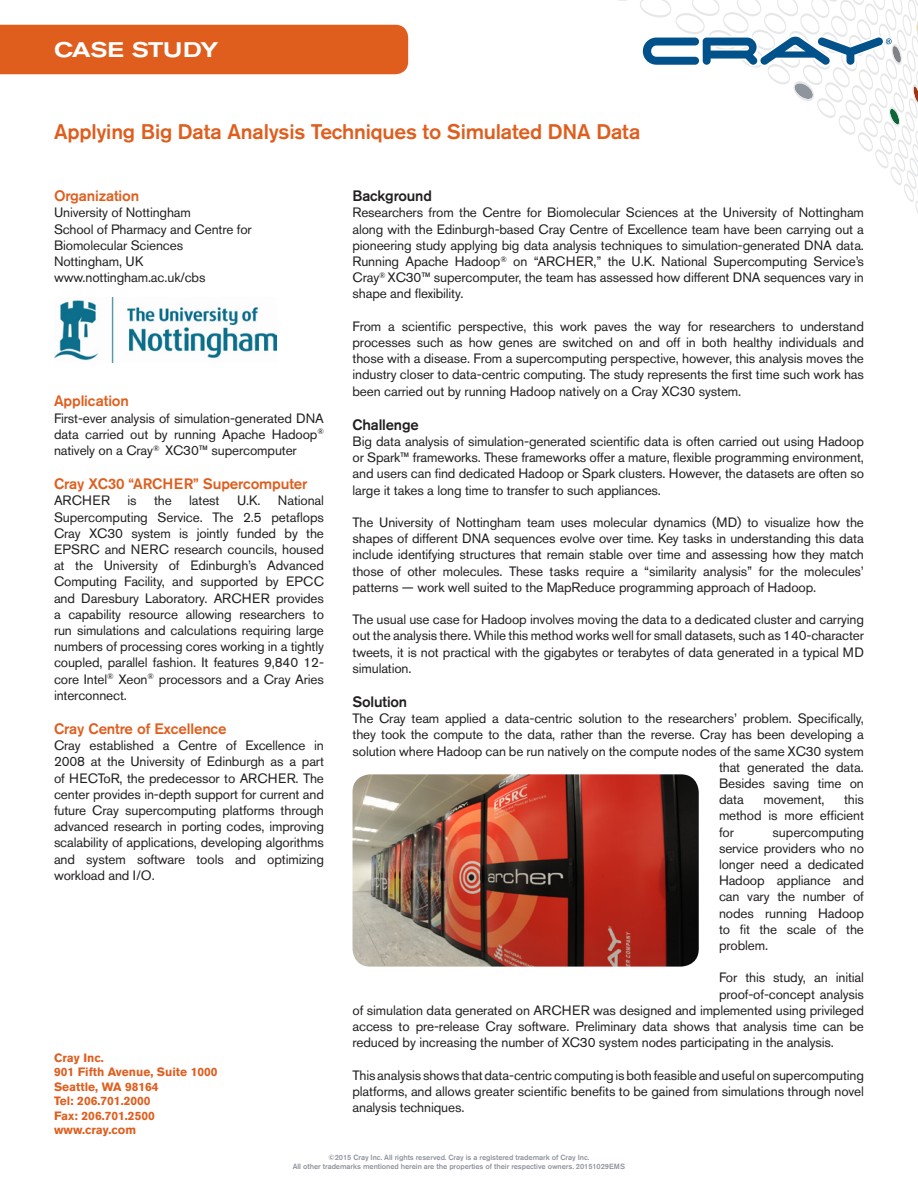
<style>
.page{position:relative;width:918px;height:1188px;background:#fff}
.page>*{position:absolute;margin:0;border:0;box-sizing:border-box;transform-origin:0 0}
.Page_Title{font:500 21px "Akzidenz Grotesk BE";letter-spacing:-.01em;color:#df5e1e}
.Document_Type_Headin{font:500 expanded 21px "Akzidenz Grotesk BE";letter-spacing:-.01em;color:#fff}
.t1{font:500 15px "Akzidenz Grotesk BE";letter-spacing:-.01em;color:#df5e1e}
.Address{font:500 15px "Akzidenz Grotesk BE";letter-spacing:-.01em;color:#231f20}
.Body_Text{font:13.5px/16.2px "Akzidenz Grotesk BE";letter-spacing:-.01em;color:#231f20;text-align:justify}
.Address-2{font:700 12px "Akzidenz Grotesk BE";color:#df5e1e}
.copyright_and_Image{font:500 7.5px "Akzidenz Grotesk BE";letter-spacing:-.01em;color:#8f959d}
</style>
<div class="page">
<div style="left:0;top:25px;width:408px;height:49px;background:#df5e1e"></div>
<svg style="left:618px;top:0;width:300px;height:213px"></svg>
<img style="left:54px;top:297px;width:222px;height:66px">
<img style="left:353px;top:774px;width:346px;height:193px">
<p class="Document_Type_Headin" style="left:54px;top:37px;width:166px">CASE STUDY</p>
<p class="Page_Title" style="left:54px;top:119px;width:588px">Applying Big Data Analysis Techniques to Simulated DNA Data</p>
<p class="t1" style="left:54px;top:187px;width:87px">Organization</p>
<p class="Body_Text" style="left:54px;top:205px;width:138px">University of Nottingham</p>
<p class="Body_Text" style="left:54px;top:221px;width:199px">School of Pharmacy and Centre for<br>Biomolecular Sciences</p>
<p class="Body_Text" style="left:54px;top:253px;width:91px">Nottingham, UK</p>
<p class="Body_Text" style="left:54px;top:269px;width:153px">www.nottingham.ac.uk/cbs</p>
<p class="t1" style="left:54px;top:392px;width:76px">Application</p>
<p class="Body_Text" style="left:54px;top:410px;width:272px">First-ever analysis of simulation-generated DNA data carried out by running Apache Hadoop<sup>® </sup>natively on a Cray<sup>®</sup> XC30™ supercomputer</p>
<p class="t1" style="left:54px;top:475px;width:255px">Cray XC30 “ARCHER” Supercomputer</p>
<p class="Body_Text" style="left:54px;top:493px;width:58px">ARCHER</p>
<p class="Body_Text" style="left:128px;top:493px;width:11px">is</p>
<p class="Body_Text" style="left:154px;top:493px;width:19px">the</p>
<p class="Body_Text" style="left:189px;top:493px;width:32px">latest</p>
<p class="Body_Text" style="left:237px;top:493px;width:25px">U.K.</p>
<p class="Body_Text" style="left:54px;top:493px;width:272px;text-indent:224px">National Supercomputing Service. The 2.5 petaflops Cray XC30 system is jointly funded by the EPSRC and NERC research councils, housed at the University of Edinburgh’s Advanced Computing Facility, and supported by EPCC and Daresbury Laboratory. ARCHER provides a capability resource allowing researchers to run simulations and calculations requiring large numbers of processing cores working in a tightly coupled, parallel fashion. It features 9,840 12- core Intel<sup>®</sup> Xeon<sup>®</sup> processors and a Cray Aries interconnect.</p>
<p class="t1" style="left:54px;top:720px;width:174px">Cray Centre of Excellence</p>
<p class="Body_Text" style="left:54px;top:737px;width:272px">Cray established a Centre of Excellence in 2008 at the University of Edinburgh as a part of HECToR, the predecessor to ARCHER. The center provides in-depth support for current and future Cray supercomputing platforms through advanced research in porting codes, improving scalability of applications, developing algorithms and system software tools and optimizing workload and I/O.</p>
<p class="Address-2" style="left:54px;top:1051px;width:51px">Cray Inc.</p>
<p class="Address-2" style="left:54px;top:1065px;width:165px">901 Fifth Avenue, Suite 1000</p>
<p class="Address-2" style="left:54px;top:1080px;width:106px">Seattle, WA 98164</p>
<p class="Address-2" style="left:54px;top:1094px;width:98px">Tel: 206.701.2000</p>
<p class="Address-2" style="left:54px;top:1108px;width:102px">Fax: 206.701.2500</p>
<p class="Address-2" style="left:54px;top:1123px;width:84px">www.cray.com</p>
<p class="Address" style="left:353px;top:187px;width:81px">Background</p>
<p class="Body_Text" style="left:353px;top:205px;width:513px">Researchers from the Centre for Biomolecular Sciences at the University of Nottingham along with the Edinburgh-based Cray Centre of Excellence team have been carrying out a pioneering study applying big data analysis techniques to simulation-generated DNA data.<br>Running Apache Hadoop<sup>®</sup> on “ARCHER,” the U.K. National Supercomputing Service’s Cray<sup>®</sup> XC30™ supercomputer, the team has assessed how different DNA sequences vary in shape and flexibility.</p>
<p class="Body_Text" style="left:353px;top:318px;width:513px">From a scientific perspective, this work paves the way for researchers to understand processes such as how genes are switched on and off in both healthy individuals and those with a disease. From a supercomputing perspective, however, this analysis moves the industry closer to data-centric computing. The study represents the first time such work has been carried out by running Hadoop natively on a Cray XC30 system.</p>
<p class="Address" style="left:353px;top:415px;width:68px">Challenge</p>
<p class="Body_Text" style="left:353px;top:433px;width:513px">Big data analysis of simulation-generated scientific data is often carried out using Hadoop or Spark™ frameworks. These frameworks offer a mature, flexible programming environment, and users can find dedicated Hadoop or Spark clusters. However, the datasets are often so large it takes a long time to transfer to such appliances.</p>
<p class="Body_Text" style="left:353px;top:514px;width:513px">The University of Nottingham team uses molecular dynamics (MD) to visualize how the shapes of different DNA sequences evolve over time. Key tasks in understanding this data include identifying structures that remain stable over time and assessing how they match those of other molecules. These tasks require a “similarity analysis” for the molecules’ patterns — work well suited to the MapReduce programming approach of Hadoop.</p>
<p class="Body_Text" style="left:353px;top:611px;width:513px">The usual use case for Hadoop involves moving the data to a dedicated cluster and carrying out the analysis there. While this method works well for small datasets, such as 140-character tweets, it is not practical with the gigabytes or terabytes of data generated in a typical MD simulation.</p>
<p class="Address" style="left:353px;top:693px;width:56px">Solution</p>
<p class="Body_Text" style="left:353px;top:710px;width:513px">The Cray team applied a data-centric solution to the researchers’ problem. Specifically,</p>
<p class="Body_Text" style="left:353px;top:727px;width:513px">they took the compute to the data, rather than the reverse. Cray has been developing a</p>
<p class="Body_Text" style="left:353px;top:743px;width:513px">solution where Hadoop can be run natively on the compute nodes of the same XC30 system</p>
<p class="Body_Text" style="left:719px;top:759px;width:146px">that generated the data.</p>
<p class="Body_Text" style="left:719px;top:775px;width:146px">Besides saving time on</p>
<p class="Body_Text" style="left:719px;top:791px;width:26px">data</p>
<p class="Body_Text" style="left:763px;top:791px;width:63px">movement,</p>
<p class="Body_Text" style="left:719px;top:791px;width:147px;text-indent:125px">this method is more efficient for</p>
<p class="Body_Text" style="left:719px;top:824px;width:147px;text-indent:54px">supercomputing service providers who no longer need a dedicated Hadoop appliance and can vary the number of nodes running Hadoop to fit the scale of the problem.</p>
<p class="Body_Text" style="left:719px;top:970px;width:146px">For this study, an initial</p>
<p class="Body_Text" style="left:719px;top:986px;width:146px">proof-of-concept analysis</p>
<p class="Body_Text" style="left:353px;top:1002px;width:513px">of simulation data generated on ARCHER was designed and implemented using privileged</p>
<p class="Body_Text" style="left:353px;top:1018px;width:513px">access to pre-release Cray software. Preliminary data shows that analysis time can be</p>
<p class="Body_Text" style="left:353px;top:1034px;width:483px">reduced by increasing the number of XC30 system nodes participating in the analysis.</p>
<p class="Body_Text" style="left:353px;top:1067px;width:513px">This analysis shows that data-centric computing is both feasible and useful on supercomputing platforms, and allows greater scientific benefits to be gained from simulations through novel analysis techniques.</p>
<p class="copyright_and_Image" style="left:329px;top:1152px;width:262px">©2015 Cray Inc. All rights reserved. Cray is a registered trademark of Cray Inc.</p>
<p class="copyright_and_Image" style="left:293px;top:1161px;width:334px">All other trademarks mentioned herein are the properties of their respective owners. 20151029EMS</p>
</div>
